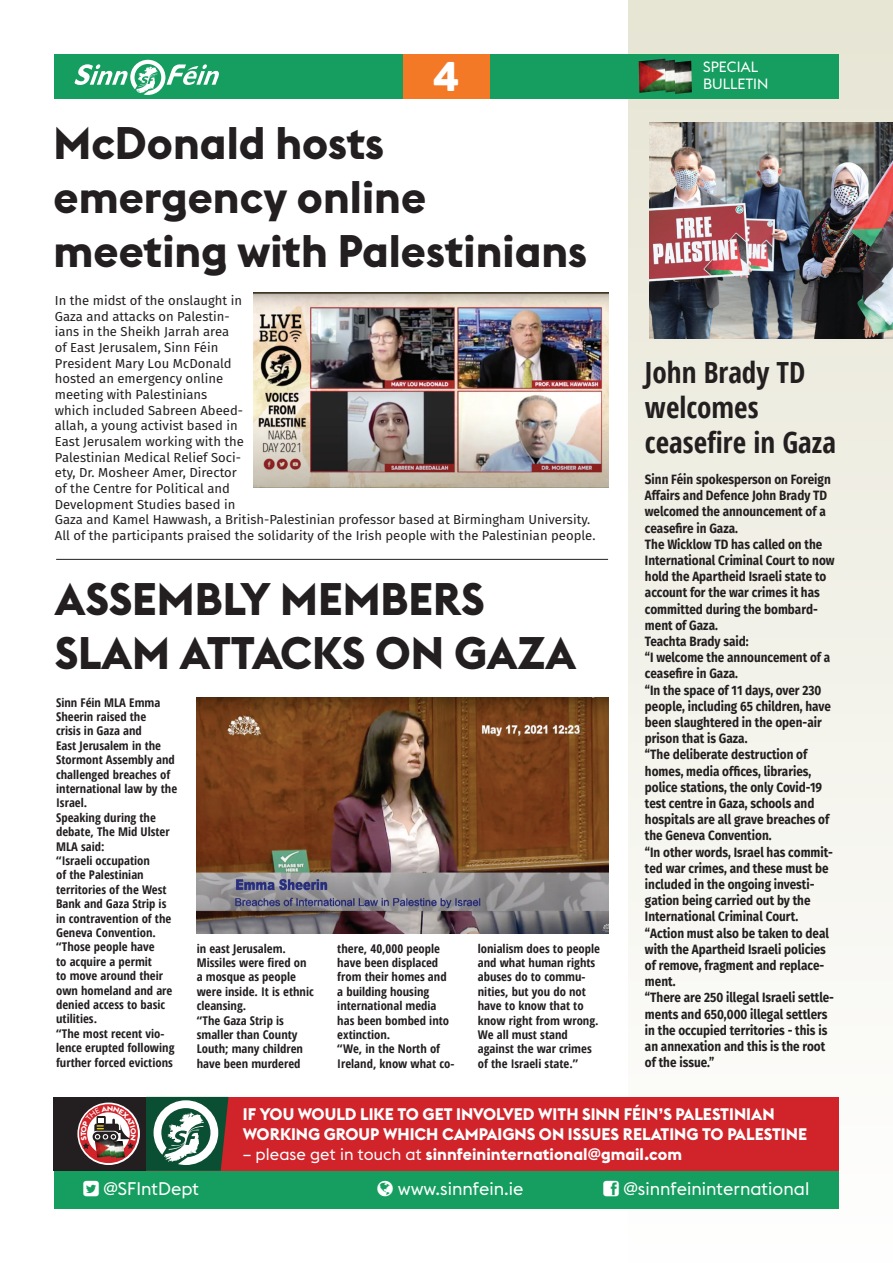
<style>
.page{position:relative;width:893px;height:1263px;background:#fff}
.page>*{position:absolute;margin:0;border:0;box-sizing:border-box;transform-origin:0 0}
.t1{font:700 45px/54px "Euclid Flex";color:#231f20}
.t2{font:44.1px "Archive";color:#fff}
.t3{font:700 condensed 29.25px/35px "Open Sans";color:#231f20}
.t4{font:18px "Euclid Flex";color:#fff}
.t5{font:700 16.5px/19.8px "Euclid Flex";color:#fff}
.t6{font:14.7px "Euclid Flex";color:#fff}
.t7{font:700 13.5px/16.2px "Fira Sans";color:#231f20;scale:.87 1}
.t8{font:13.05px/15.6px "Fira Sans";color:#231f20}
.t9{font:700 condensed 12px/14.4px "Open Sans";color:#231f20;scale:1.06 1}
.s1{font-weight:400}
</style>
<div class="page">
<div style="left:628px;top:0;width:264px;height:1263px;background:linear-gradient(to bottom,#e6e5d4,#fefdfd)"></div>
<img style="left:650px;top:122px;width:242px;height:216px">
<img style="left:253px;top:293px;width:355px;height:194px">
<img style="left:197px;top:697px;width:411px;height:237px">
<hr style="left:892px;top:0;width:1px;height:1263px;background:#e7e5d4">
<div style="left:54px;top:1171px;width:785px;height:38px;background:#159e60"></div>
<div style="left:54px;top:54px;width:785px;height:45px;background:#159e60"></div>
<div style="left:403px;top:54px;width:87px;height:45px;background:#f47927"></div>
<svg style="left:74px;top:60px;width:145px;height:35px"></svg>
<img style="left:639px;top:59px;width:36px;height:34px">
<img style="left:674px;top:61px;width:18px;height:33px">
<div style="left:54px;top:1097px;width:784px;height:74px;background:#d1232a"></div>
<div style="left:54px;top:1097px;width:92px;height:74px;background:#231f20"></div>
<hr style="left:56px;top:559px;width:552px;height:1px;background:#231f20">
<svg style="left:81px;top:1097px;width:147px;height:74px"></svg>
<h2 class="t2" style="left:433px;top:50px;width:29px">4</h2>
<h1 class="t1" style="left:54px;top:116px;width:535px">McDonald hosts emergency online meeting with Palestinians</h1>
<p class="t8" style="left:55px;top:292px;width:542px">In the midst of the onslaught in<br>Gaza and attacks on Palestin-<br>ians in the Sheikh Jarrah area<br>of East Jerusalem, Sinn Féin<br>President Mary Lou McDonald<br>hosted an emergency online<br>meeting with Palestinians<br>which included Sabreen Abeed-<br>allah, a young activist based in<br>East Jerusalem working with the<br>Palestinian Medical Relief Soci-<br>ety, Dr. Mosheer Amer, Director<br>of the Centre for Political and<br>Development Studies based in<br>Gaza and Kamel Hawwash, a British-Palestinian professor based at Birmingham University.<br>All of the participants praised the solidarity of the Irish people with the Palestinian people.</p>
<h1 class="t1" style="left:55px;top:573px;width:523px">ASSEMBLY MEMBERS<br>SLAM ATTACKS ON GAZA</h1>
<p class="t9" style="left:56px;top:695px;width:116px">Sinn Féin MLA Emma<br>Sheerin raised the<br>crisis in Gaza and<br>East Jerusalem in the<br>Stormont Assembly and challenged breaches of international law by the<br>Israel.<br>Speaking during the debate, The Mid Ulster<br>MLA said:<br>“Israeli occupation<br>of the Palestinian territories of the West<br>Bank and Gaza Strip is in contravention of the<br>Geneva Convention. “Those people have<br>to acquire a permit<br>to move around their own homeland and are denied access to basic utilities.<br>“The most recent vio&shy;lence erupted following further forced evictions</p>
<p class="t9" style="left:197px;top:941px;width:112px">in east Jerusalem.<br>Missiles were fired on a mosque as people were inside. It is ethnic cleansing.<br>“The Gaza Strip is smaller than County<br>Louth; many children have been murdered</p>
<p class="t9" style="left:337px;top:941px;width:112px">there, 40,000 people have been displaced from their homes and a building housing international media has been bombed into extinction.<br>“We, in the North of<br>Ireland, know what co-</p>
<p class="t9" style="left:478px;top:941px;width:117px">lonialism does to people and what human rights abuses do to commu&shy;nities, but you do not have to know that to know right from wrong.<br>We all must stand against the war crimes of the Israeli state.”</p>
<p class="t6" style="left:703px;top:58px;width:57px">SPECIAL</p>
<p class="t6" style="left:703px;top:76px;width:67px">BULLETIN</p>
<h3 class="t3" style="left:645px;top:354px;width:193px">John Brady TD welcomes ceasefire in Gaza</h3>
<p class="t7" style="left:645px;top:470px;width:219px">Sinn Féin spokesperson on Foreign<br>Affairs and Defence John Brady TD welcomed the announcement of a ceasefire in Gaza.<br>The Wicklow TD has called on the<br>International Criminal Court to now hold the Apartheid Israeli state to account for the war crimes it has committed during the bombard&shy;ment of Gaza.<br>Teachta Brady said:<br>“I welcome the announcement of a ceasefire in Gaza.<br>“In the space of 11 days, over 230 people, including 65 children, have been slaughtered in the open-air prison that is Gaza.<br>“The deliberate destruction of homes, media offices, libraries, police stations, the only Covid-19 test centre in Gaza, schools and hospitals are all grave breaches of the Geneva Convention.<br>“In other words, Israel has commit&shy;ted war crimes, and these must be included in the ongoing investi&shy;gation being carried out by the<br>International Criminal Court. “Action must also be taken to deal with the Apartheid Israeli policies of remove, fragment and replace&shy;ment.<br>“There are 250 illegal Israeli settle&shy;ments and 650,000 illegal settlers in the occupied territories - this is an annexation and this is the root of the issue.”</p>
<p class="t5" style="left:243px;top:1104px;width:566px">IF YOU WOULD LIKE TO GET INVOLVED WITH SINN FÉIN’S PALESTINIAN<br>WORKING GROUP WHICH CAMPAIGNS ON ISSUES RELATING TO PALESTINE</p>
<p class="t5" style="left:243px;top:1144px;width:441px"><span class="s1">– please get in touch at</span> sinnfeininternational@gmail.com</p>
<h3 class="t4" style="left:104px;top:1178px;width:97px">@SFIntDept</h3>
<h3 class="t4" style="left:398px;top:1178px;width:127px">www.sinnfein.ie</h3>
<h3 class="t4" style="left:623px;top:1178px;width:188px">@sinnfeininternational</h3>
</div>
